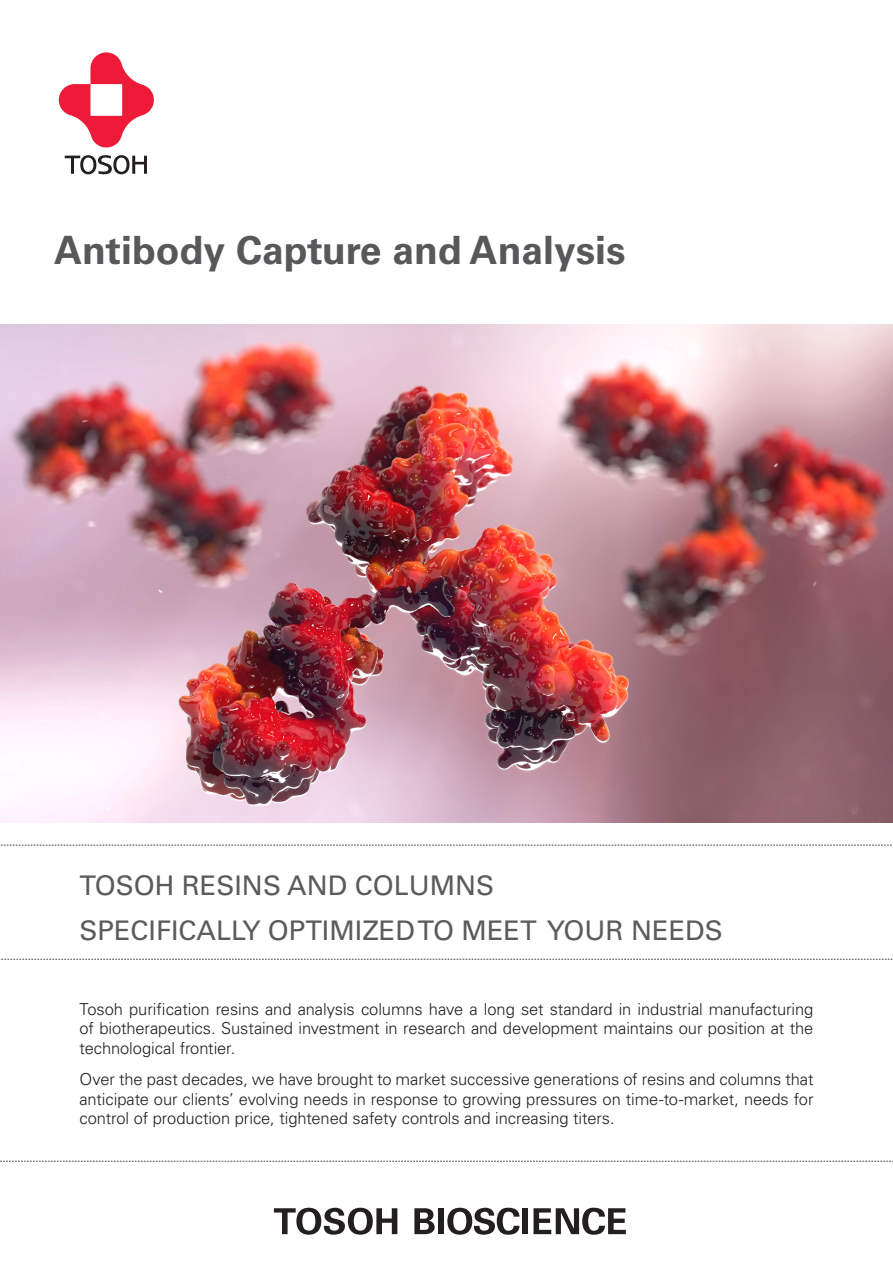
<style>
.page{position:relative;width:893px;height:1263px;background:#fff}
.page>*{position:absolute;margin:0;border:0;box-sizing:border-box;transform-origin:0 0}
.t1{font:700 39px "Univers";color:#58585a}
.t2{font:27px "Univers";color:#5a5b5d}
.t3{font:300 16.5px/19.5px "Univers";letter-spacing:-.005em;color:#231f20;text-align:justify}
</style>
<div class="page">
<svg style="left:274px;top:1208px;width:123px;height:27px"></svg>
<svg style="left:414px;top:1208px;width:21px;height:26px"></svg>
<div style="left:438px;top:1208px;width:6px;height:26px;background:#231f20"></div>
<div style="left:523px;top:1208px;width:5px;height:26px;background:#231f20"></div>
<svg style="left:447px;top:1208px;width:72px;height:27px"></svg>
<svg style="left:533px;top:1208px;width:93px;height:27px"></svg>
<svg style="left:59px;top:52px;width:95px;height:122px"></svg>
<img style="left:0;top:324px;width:893px;height:499px">
<svg style="left:0;top:959px;width:893px;height:1px"></svg>
<svg style="left:0;top:1161px;width:893px;height:1px"></svg>
<svg style="left:0;top:845px;width:892px;height:1px"></svg>
<p class="t1" style="left:54px;top:227px;width:573px">Antibody Capture and Analysis</p>
<p class="t2" style="left:80px;top:870px;width:416px">TOSOH RESINS AND COLUMNS</p>
<p class="t2" style="left:80px;top:914px;width:645px">SPECIFICALLY OPTIMIZED TO MEET YOUR NEEDS</p>
<p class="t3" style="left:80px;top:998px;width:735px">Tosoh purification resins and analysis columns have a long set standard in industrial manufacturing of biotherapeutics. Sustained investment in research and development maintains our position at the technological frontier.</p>
<p class="t3" style="left:80px;top:1069px;width:735px">Over the past decades, we have brought to market successive generations of resins and columns that anticipate our clients’ evolving needs in response to growing pressures on time-to-market, needs for control of production price, tightened safety controls and increasing titers.</p>
</div>
